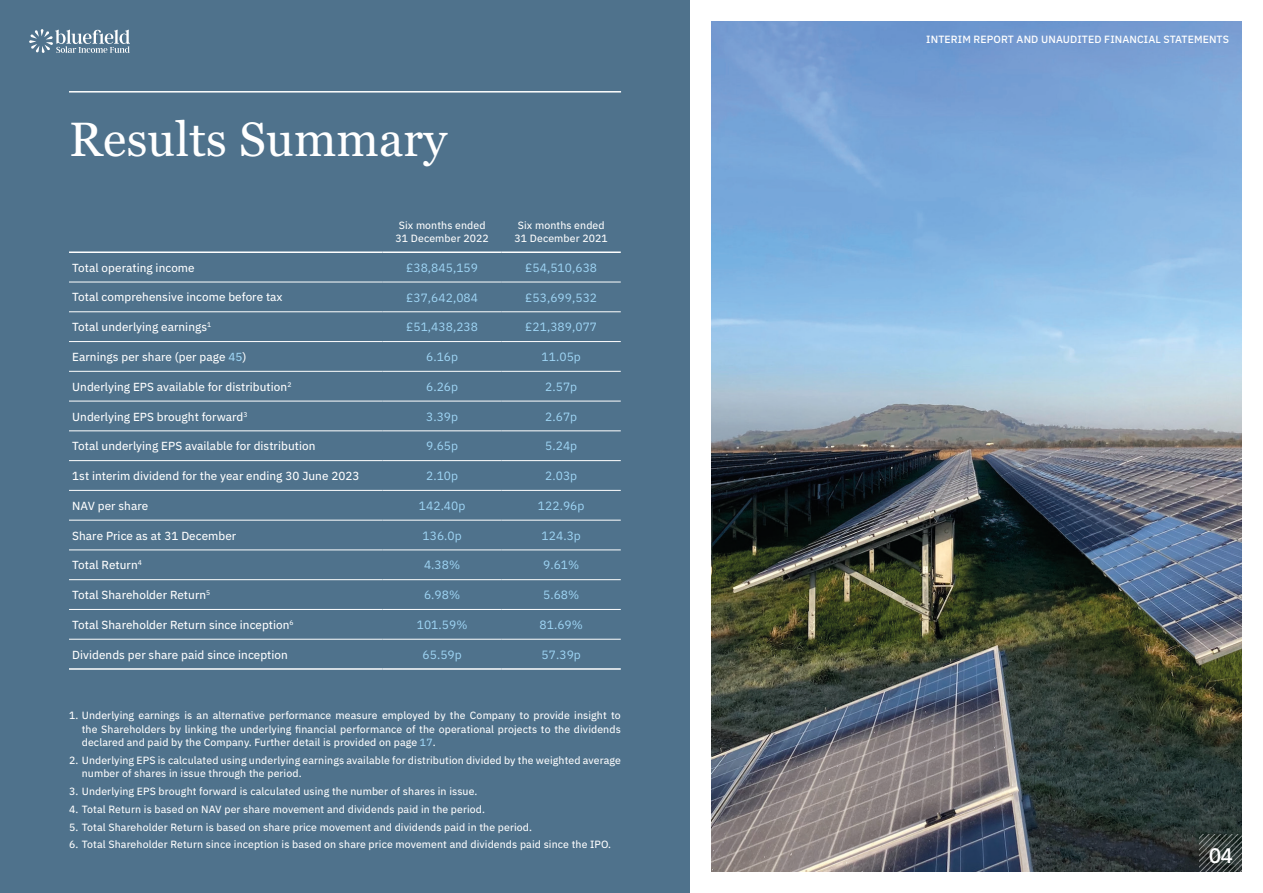
<style>
.page{position:relative;width:1263px;height:893px;background:#fff}
.page>*{position:absolute;margin:0;border:0;box-sizing:border-box;transform-origin:0 0}
.t1{font:48px "Georgia Pro";letter-spacing:.005em;color:#fff}
.t2{font:500 21px "IBM Plex Sans";color:#fff}
.t3{font:12px "IBM Plex Sans";letter-spacing:.005em;color:#9fd6f6}
.t4{font:11.7px "IBM Plex Sans Text";letter-spacing:.005em;color:#fff}
.t5{font:10.5px/13.5px "IBM Plex Sans Text";letter-spacing:.01em;color:#fff;text-align:justify}
.t6{font:500 10.5px "IBM Plex Sans";letter-spacing:.01em;color:#fff}
.s1{color:#9fd6f6}
</style>
<div class="page">
<img style="left:711px;top:21px;width:531px;height:851px">
<div style="left:0;top:0;width:690px;height:893px;background:#4f728c"></div>
<hr style="left:69px;top:490px;width:314px;height:1px;background:#fff">
<hr style="left:383px;top:490px;width:119px;height:1px;background:#fff">
<hr style="left:502px;top:490px;width:119px;height:1px;background:#fff">
<hr style="left:69px;top:251px;width:314px;height:2px;background:#fff">
<hr style="left:383px;top:251px;width:119px;height:2px;background:#fff">
<hr style="left:502px;top:251px;width:119px;height:2px;background:#fff">
<hr style="left:69px;top:282px;width:314px;height:1px;background:#fff">
<hr style="left:383px;top:282px;width:119px;height:1px;background:#fff">
<hr style="left:502px;top:282px;width:119px;height:1px;background:#fff">
<hr style="left:69px;top:311px;width:314px;height:1px;background:#fff">
<hr style="left:383px;top:311px;width:119px;height:1px;background:#fff">
<hr style="left:502px;top:311px;width:119px;height:1px;background:#fff">
<hr style="left:69px;top:341px;width:314px;height:1px;background:#fff">
<hr style="left:383px;top:341px;width:119px;height:1px;background:#fff">
<hr style="left:502px;top:341px;width:119px;height:1px;background:#fff">
<hr style="left:69px;top:371px;width:314px;height:1px;background:#fff">
<hr style="left:383px;top:371px;width:119px;height:1px;background:#fff">
<hr style="left:502px;top:371px;width:119px;height:1px;background:#fff">
<hr style="left:69px;top:401px;width:314px;height:1px;background:#fff">
<hr style="left:383px;top:401px;width:119px;height:1px;background:#fff">
<hr style="left:502px;top:401px;width:119px;height:1px;background:#fff">
<hr style="left:69px;top:430px;width:314px;height:1px;background:#fff">
<hr style="left:383px;top:430px;width:119px;height:1px;background:#fff">
<hr style="left:502px;top:430px;width:119px;height:1px;background:#fff">
<hr style="left:69px;top:520px;width:314px;height:1px;background:#fff">
<hr style="left:383px;top:520px;width:119px;height:1px;background:#fff">
<hr style="left:502px;top:520px;width:119px;height:1px;background:#fff">
<hr style="left:69px;top:549px;width:314px;height:1px;background:#fff">
<hr style="left:383px;top:549px;width:119px;height:1px;background:#fff">
<hr style="left:502px;top:549px;width:119px;height:1px;background:#fff">
<hr style="left:69px;top:579px;width:314px;height:1px;background:#fff">
<hr style="left:383px;top:579px;width:119px;height:1px;background:#fff">
<hr style="left:502px;top:579px;width:119px;height:1px;background:#fff">
<hr style="left:69px;top:609px;width:314px;height:1px;background:#fff">
<hr style="left:383px;top:609px;width:119px;height:1px;background:#fff">
<hr style="left:502px;top:609px;width:119px;height:1px;background:#fff">
<hr style="left:69px;top:639px;width:314px;height:1px;background:#fff">
<hr style="left:383px;top:639px;width:119px;height:1px;background:#fff">
<hr style="left:502px;top:639px;width:119px;height:1px;background:#fff">
<hr style="left:69px;top:460px;width:314px;height:1px;background:#fff">
<hr style="left:383px;top:460px;width:119px;height:1px;background:#fff">
<hr style="left:502px;top:460px;width:119px;height:1px;background:#fff">
<hr style="left:69px;top:668px;width:314px;height:2px;background:#fff">
<hr style="left:383px;top:668px;width:119px;height:2px;background:#fff">
<hr style="left:502px;top:668px;width:119px;height:2px;background:#fff">
<hr style="left:69px;top:91px;width:552px;height:2px;background:#fff">
<svg style="left:1199px;top:835px;width:43px;height:37px;background:#3d4543"></svg>
<svg style="left:29px;top:29px;width:101px;height:24px"></svg>
<p class="t1" style="left:69px;top:112px;width:379px">Results Summary</p>
<p class="t5" style="left:399px;top:218px;width:88px">Six months ended</p>
<p class="t5" style="left:395px;top:231px;width:95px">31 December 2022</p>
<p class="t5" style="left:518px;top:218px;width:88px">Six months ended</p>
<p class="t5" style="left:515px;top:231px;width:95px">31 December 2021</p>
<p class="t4" style="left:72px;top:259px;width:124px">Total operating income</p>
<p class="t3" style="left:406px;top:258px;width:73px">£38,845,159</p>
<p class="t3" style="left:525px;top:258px;width:73px">£54,510,638</p>
<p class="t4" style="left:72px;top:288px;width:212px">Total comprehensive income before tax</p>
<p class="t3" style="left:406px;top:288px;width:73px">£37,642,084</p>
<p class="t3" style="left:525px;top:288px;width:73px">£53,699,532</p>
<p class="t4" style="left:72px;top:318px;width:141px">Total underlying earnings<sup>1</sup></p>
<p class="t3" style="left:406px;top:318px;width:73px">£51,438,238</p>
<p class="t3" style="left:525px;top:318px;width:73px">£21,389,077</p>
<p class="t4" style="left:72px;top:348px;width:176px">Earnings per share (per page <span class="s1">45</span>)</p>
<p class="t3" style="left:426px;top:348px;width:34px">6.16p</p>
<p class="t3" style="left:542px;top:348px;width:41px">11.05p</p>
<p class="t4" style="left:72px;top:378px;width:221px">Underlying EPS available for distribution<sup>2</sup></p>
<p class="t3" style="left:426px;top:377px;width:34px">6.26p</p>
<p class="t3" style="left:545px;top:377px;width:34px">2.57p</p>
<p class="t4" style="left:72px;top:407px;width:177px">Underlying EPS brought forward<sup>3</sup></p>
<p class="t3" style="left:426px;top:407px;width:34px">3.39p</p>
<p class="t3" style="left:545px;top:407px;width:34px">2.67p</p>
<p class="t4" style="left:72px;top:437px;width:245px">Total underlying EPS available for distribution</p>
<p class="t3" style="left:426px;top:437px;width:34px">9.65p</p>
<p class="t3" style="left:545px;top:437px;width:34px">5.24p</p>
<p class="t4" style="left:72px;top:467px;width:289px">1st interim dividend for the year ending 30 June 2023</p>
<p class="t3" style="left:426px;top:467px;width:34px">2.10p</p>
<p class="t3" style="left:545px;top:467px;width:34px">2.03p</p>
<p class="t4" style="left:72px;top:497px;width:78px">NAV per share</p>
<p class="t3" style="left:419px;top:496px;width:48px">142.40p</p>
<p class="t3" style="left:538px;top:496px;width:48px">122.96p</p>
<p class="t4" style="left:72px;top:526px;width:166px">Share Price as at 31 December</p>
<p class="t3" style="left:422px;top:526px;width:41px">136.0p</p>
<p class="t3" style="left:542px;top:526px;width:41px">124.3p</p>
<p class="t4" style="left:72px;top:556px;width:71px">Total Return<sup>4</sup></p>
<p class="t3" style="left:424px;top:556px;width:38px">4.38%</p>
<p class="t3" style="left:543px;top:556px;width:38px">9.61%</p>
<p class="t4" style="left:72px;top:586px;width:140px">Total Shareholder Return<sup>5</sup></p>
<p class="t3" style="left:424px;top:586px;width:38px">6.98%</p>
<p class="t3" style="left:543px;top:586px;width:38px">5.68%</p>
<p class="t4" style="left:72px;top:616px;width:223px">Total Shareholder Return since inception<sup>6</sup></p>
<p class="t3" style="left:417px;top:616px;width:52px">101.59%</p>
<p class="t3" style="left:539px;top:616px;width:45px">81.69%</p>
<p class="t4" style="left:72px;top:645px;width:217px">Dividends per share paid since inception</p>
<p class="t3" style="left:422px;top:645px;width:41px">65.59p</p>
<p class="t3" style="left:542px;top:645px;width:41px">57.39p</p>
<p class="t5" style="left:82px;top:708px;width:540px;text-indent:-13px">1. Underlying earnings is an alternative performance measure employed by the Company to provide insight to the Shareholders by linking the underlying financial performance of the operational projects to the dividends declared and paid by the Company. Further detail is provided on page <span class="s1">17</span>.</p>
<p class="t5" style="left:82px;top:752px;width:541px;text-indent:-13px">2. Underlying EPS is calculated using underlying earnings available for distribution divided by the weighted average number of shares in issue through the period.</p>
<p class="t5" style="left:69px;top:784px;width:410px">3. Underlying EPS brought forward is calculated using the number of shares in issue.</p>
<p class="t5" style="left:69px;top:801px;width:418px">4. Total Return is based on NAV per share movement and dividends paid in the period.</p>
<p class="t5" style="left:69px;top:819px;width:465px">5. Total Shareholder Return is based on share price movement and dividends paid in the period.</p>
<p class="t5" style="left:69px;top:837px;width:544px">6. Total Shareholder Return since inception is based on share price movement and dividends paid since the IPO.</p>
<p class="t6" style="left:926px;top:31px;width:304px">INTERIM REPORT AND UNAUDITED FINANCIAL STATEMENTS</p>
<h2 class="t2" style="left:1209px;top:839px;width:26px">04</h2>
</div>
